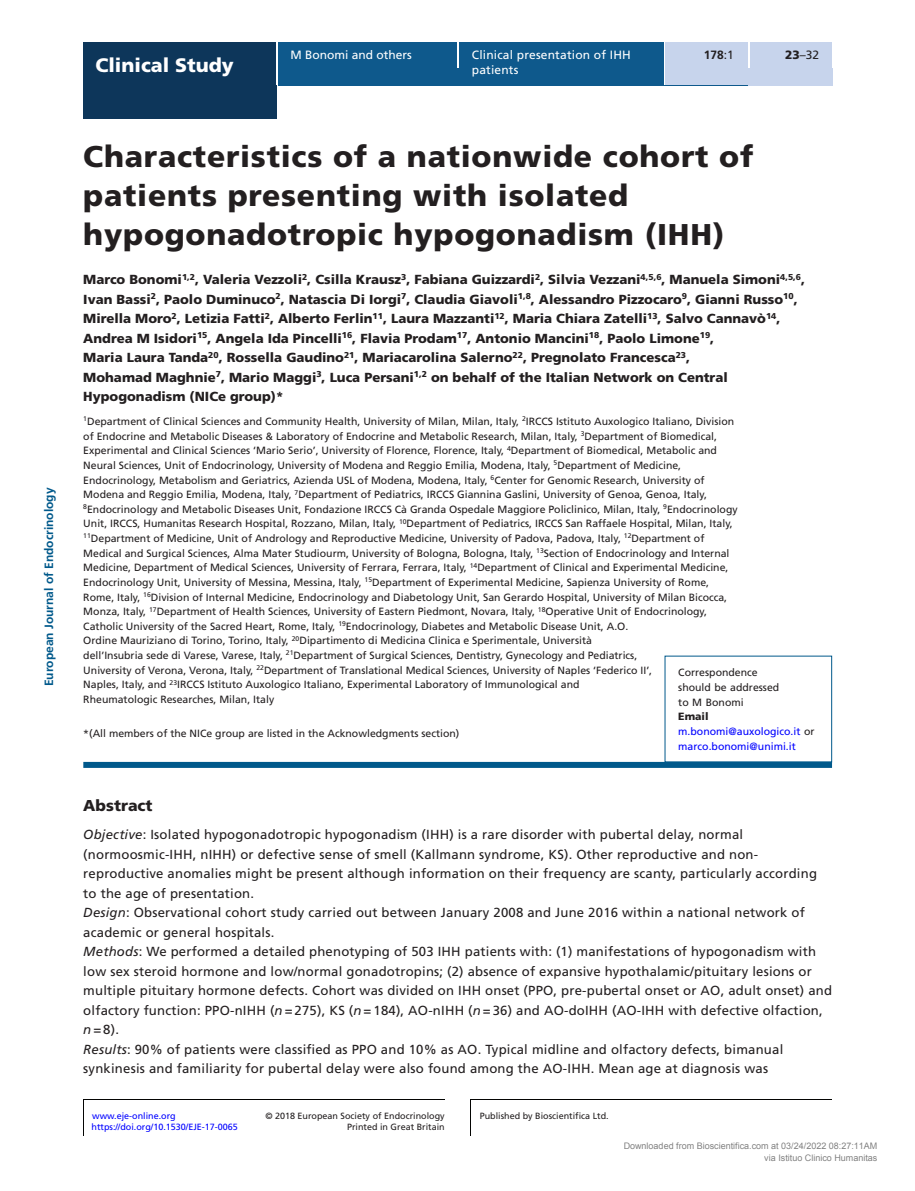
<style>
.page{position:relative;width:915px;height:1191px;background:#fff}
.page>*{position:absolute;margin:0;border:0;box-sizing:border-box;transform-origin:0 0}
.CT{font:900 30px/39px "Frutiger LT Std";letter-spacing:.025em;color:#231f20}
.AT{font:900 19.5px "Frutiger LT Std";color:#fff}
.ABS_H{font:900 15.75px "Frutiger LT Std";color:#231f20}
.ABS_TXT{font:13.2px/19.5px "Frutiger LT Std";letter-spacing:.015em;color:#231f20}
.AU{font:900 13.2px/19.5px "Frutiger LT Std";color:#231f20}
.Article_Title{font:12px "Frutiger LT Std";letter-spacing:.015em;color:#fff}
.t1{font:700 12px "Frutiger LT Std";color:#00598b}
.Author_Name{font:12px "Frutiger LT Std";color:#fff}
.t2{font:700 12px "Frutiger LT Std";color:#231f20}
.TXT{font:12px "Frutiger LT Std";color:#231f20}
.Address{font:10.5px/14.7px "Frutiger LT Std";color:#231f20}
.Corres{font:10.5px/14.7px "Frutiger LT Std";color:#00f}
.Corres-2{font:10.5px "Frutiger LT Std";color:#231f20}
.Corres-3{font:900 10.5px "Frutiger LT Std";color:#231f20}
.TXT-2{font:9px "Frutiger LT Std";color:#231f20}
.t3{font:9px/12px "Arial";color:rgb(0 0 0/.5);text-align:right}
.TXT-3{font:9px "Frutiger LT Std";color:#00f}
.s1{font-weight:400}
.s2{font-weight:900}
.s3{color:#231f20}
.s4{font-style:italic}
</style>
<div class="page">
<div style="left:83px;top:43px;width:193px;height:76px;background:#0d365a"></div>
<div style="left:278px;top:51px;width:553px;height:34px;background:#0e598c"></div>
<div style="left:278px;top:43px;width:179px;height:8px;background:#0e598c"></div>
<div style="left:459px;top:43px;width:204px;height:42px;background:#0e598c"></div>
<hr style="left:663px;top:43px;width:2px;height:42px;background:#fff">
<div style="left:665px;top:43px;width:82px;height:42px;background:#c7d4ec"></div>
<div style="left:747px;top:68px;width:84px;height:17px;background:#c7d4ec"></div>
<div style="left:749px;top:43px;width:82px;height:25px;background:#c7d4ec"></div>
<hr style="left:747px;top:43px;width:2px;height:25px;background:#fff">
<hr style="left:457px;top:43px;width:2px;height:25px;background:#fff">
<hr style="left:83px;top:1099px;width:1px;height:36px;background:#040503">
<hr style="left:470px;top:1100px;width:1px;height:35px;background:#040503">
<hr style="left:83px;top:1099px;width:361px;height:1px;background:#040503">
<hr style="left:470px;top:1099px;width:361px;height:1px;background:#040503">
<div style="left:83px;top:762px;width:748px;height:6px;background:#00598b"></div>
<p class="t1" style="left:42px;top:686px;width:200px;rotate:-90deg">European Journal of Endocrinology</p>
<p class="AT" style="left:95px;top:54px;width:140px">Clinical Study</p>
<p class="Author_Name" style="left:290px;top:48px;width:123px">M Bonomi and others</p>
<p class="Article_Title" style="left:471px;top:48px;width:160px">Clinical presentation of IHH</p>
<p class="t2" style="left:703px;top:48px;width:32px">178<span class="s1">:1</span></p>
<p class="TXT" style="left:784px;top:48px;width:36px"><span class="s2">23</span>–32</p>
<p class="Article_Title" style="left:471px;top:63px;width:48px">patients</p>
<p class="CT" style="left:83px;top:137px;width:671px">Characteristics of a nationwide cohort of patients presenting with isolated hypogonadotropic hypogonadism (IHH)</p>
<p class="AU" style="left:83px;top:270px;width:723px">Marco Bonomi<sup>1,2</sup>, Valeria Vezzoli<sup>2</sup>, Csilla Krausz<sup>3</sup>, Fabiana Guizzardi<sup>2</sup>, Silvia Vezzani<sup>4,5,6</sup>, Manuela Simoni<sup>4,5,6</sup>, Ivan Bassi<sup>2</sup>, Paolo Duminuco<sup>2</sup>, Natascia Di Iorgi<sup>7</sup>, Claudia Giavoli<sup>1,8</sup>, Alessandro Pizzocaro<sup>9</sup>, Gianni Russo<sup>10</sup>, Mirella Moro<sup>2</sup>, Letizia Fatti<sup>2</sup>, Alberto Ferlin<sup>11</sup>, Laura Mazzanti<sup>12</sup>, Maria Chiara Zatelli<sup>13</sup>, Salvo Cannavò<sup>14</sup>, Andrea M Isidori<sup>15</sup>, Angela Ida Pincelli<sup>16</sup>, Flavia Prodam<sup>17</sup>, Antonio Mancini<sup>18</sup>, Paolo Limone<sup>19</sup>,<br>Maria Laura Tanda<sup>20</sup>, Rossella Gaudino<sup>21</sup>, Mariacarolina Salerno<sup>22</sup>, Pregnolato Francesca<sup>23</sup>,<br>Mohamad Maghnie<sup>7</sup>, Mario Maggi<sup>3</sup>, Luca Persani<sup>1,2</sup> on behalf of the Italian Network on Central Hypogonadism (NICe group)*</p>
<p class="Address" style="left:83px;top:414px;width:655px"><sup>1</sup>Department of Clinical Sciences and Community Health, University of Milan, Milan, Italy, <sup>2</sup>IRCCS Istituto Auxologico Italiano, Division of Endocrine and Metabolic Diseases &amp; Laboratory of Endocrine and Metabolic Research, Milan, Italy, <sup>3</sup>Department of Biomedical, Experimental and Clinical Sciences ‘Mario Serio’, University of Florence, Florence, Italy, <sup>4</sup>Department of Biomedical, Metabolic and Neural Sciences, Unit of Endocrinology, University of Modena and Reggio Emilia, Modena, Italy, <sup>5</sup>Department of Medicine, Endocrinology, Metabolism and Geriatrics, Azienda USL of Modena, Modena, Italy, <sup>6</sup>Center for Genomic Research, University of Modena and Reggio Emilia, Modena, Italy, <sup>7</sup>Department of Pediatrics, IRCCS Giannina Gaslini, University of Genoa, Genoa, Italy, <sup>8</sup>Endocrinology and Metabolic Diseases Unit, Fondazione IRCCS Cà Granda Ospedale Maggiore Policlinico, Milan, Italy, <sup>9</sup>Endocrinology Unit, IRCCS, Humanitas Research Hospital, Rozzano, Milan, Italy, <sup>10</sup>Department of Pediatrics, IRCCS San Raffaele Hospital, Milan, Italy, <sup>11</sup>Department of Medicine, Unit of Andrology and Reproductive Medicine, University of Padova, Padova, Italy, <sup>12</sup>Department of Medical and Surgical Sciences, Alma Mater Studiourm, University of Bologna, Bologna, Italy, <sup>13</sup>Section of Endocrinology and Internal Medicine, Department of Medical Sciences, University of Ferrara, Ferrara, Italy, <sup>14</sup>Department of Clinical and Experimental Medicine, Endocrinology Unit, University of Messina, Messina, Italy, <sup>15</sup>Department of Experimental Medicine, Sapienza University of Rome, Rome, Italy, <sup>16</sup>Division of Internal Medicine, Endocrinology and Diabetology Unit, San Gerardo Hospital, University of Milan Bicocca, Monza, Italy, <sup>17</sup>Department of Health Sciences, University of Eastern Piedmont, Novara, Italy, <sup>18</sup>Operative Unit of Endocrinology, Catholic University of the Sacred Heart, Rome, Italy, <sup>19</sup>Endocrinology, Diabetes and Metabolic Disease Unit, A.O.<br>Ordine Mauriziano di Torino, Torino, Italy, <sup>20</sup>Dipartimento di Medicina Clinica e Sperimentale, Università<br>dell’Insubria sede di Varese, Varese, Italy, <sup>21</sup>Department of Surgical Sciences, Dentistry, Gynecology and Pediatrics,<br>University of Verona, Verona, Italy, <sup>22</sup>Department of Translational Medical Sciences, University of Naples ‘Federico II’,<br>Naples, Italy, and <sup>23</sup>IRCCS Istituto Auxologico Italiano, Experimental Laboratory of Immunological and<br>Rheumatologic Researches, Milan, Italy</p>
<p class="Address" style="left:83px;top:726px;width:377px">*(All members of the NICe group are listed in the Acknowledgments section)</p>
<p class="Corres-2" style="left:678px;top:666px;width:81px">Correspondence</p>
<p class="Corres-2" style="left:678px;top:681px;width:102px">should be addressed</p>
<p class="Corres-2" style="left:678px;top:696px;width:67px">to M Bonomi</p>
<p class="Corres-3" style="left:678px;top:710px;width:32px">Email</p>
<p class="Corres" style="left:678px;top:724px;width:138px">m.bonomi@auxologico.it <span class="s3">or </span>marco.bonomi@unimi.it</p>
<p class="ABS_H" style="left:83px;top:795px;width:71px">Abstract</p>
<p class="ABS_TXT" style="left:83px;top:825px;width:735px"><span class="s4">Objective</span>: Isolated hypogonadotropic hypogonadism (IHH) is a rare disorder with pubertal delay, normal (normoosmic-IHH, nIHH) or defective sense of smell (Kallmann syndrome, KS). Other reproductive and non&shy;reproductive anomalies might be present although information on their frequency are scanty, particularly according to the age of presentation.</p>
<p class="ABS_TXT" style="left:83px;top:903px;width:722px"><span class="s4">Design</span>: Observational cohort study carried out between January 2008 and June 2016 within a national network of academic or general hospitals.</p>
<p class="ABS_TXT" style="left:83px;top:942px;width:750px"><span class="s4">Methods</span>: We performed a detailed phenotyping of 503 IHH patients with: (1) manifestations of hypogonadism with low sex steroid hormone and low/normal gonadotropins; (2) absence of expansive hypothalamic/pituitary lesions or multiple pituitary hormone defects. Cohort was divided on IHH onset (PPO, pre-pubertal onset or AO, adult onset) and olfactory function: PPO-nIHH (<span class="s4">n</span> = 275), KS (<span class="s4">n</span> = 184), AO-nIHH (<span class="s4">n</span> = 36) and AO-doIHH (AO-IHH with defective olfaction, <span class="s4">n</span>=8).</p>
<p class="ABS_TXT" style="left:83px;top:1039px;width:701px"><span class="s4">Results</span>: 90% of patients were classified as PPO and 10% as AO. Typical midline and olfactory defects, bimanual synkinesis and familiarity for pubertal delay were also found among the AO-IHH. Mean age at diagnosis was</p>
<p class="TXT-3" style="left:92px;top:1110px;width:85px">www.eje-online.org</p>
<p class="TXT-2" style="left:265px;top:1110px;width:181px">© 2018 European Society of Endocrinology</p>
<p class="TXT-2" style="left:290px;top:1110px;width:7px">7</p>
<p class="TXT-3" style="left:91px;top:1122px;width:148px">https://doi.org/10.1530/EJE-17-0065</p>
<p class="TXT-2" style="left:347px;top:1121px;width:99px">Printed in Great Britain</p>
<p class="TXT-2" style="left:479px;top:1110px;width:131px">Published by Bioscientifica Ltd.</p>
<p class="t3" style="left:623px;top:1139px;width:255px">Downloaded from Bioscientifica.com at 03/24/2022 08:27:11AM via Istituo Clinico Humanitas</p>
</div>
